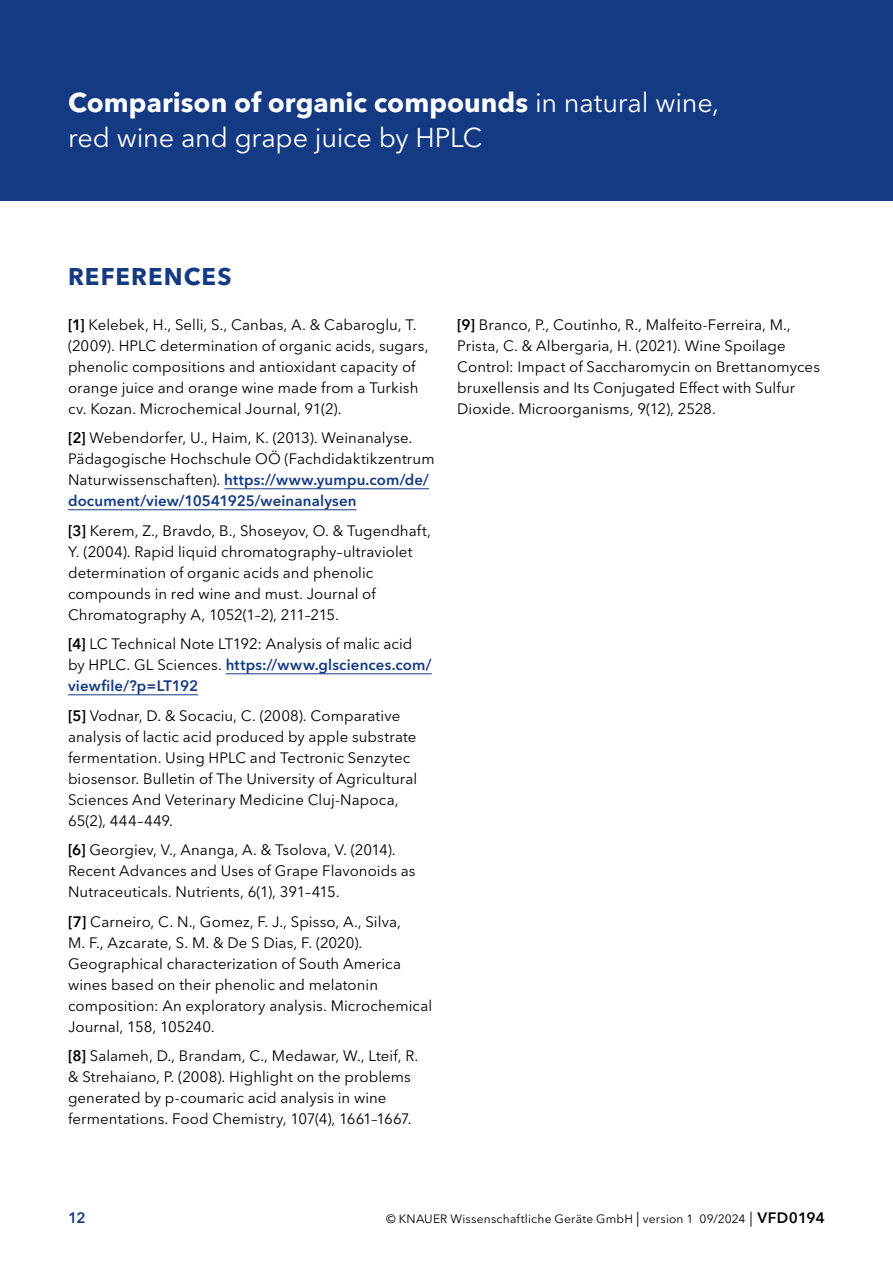
<style>
.page{position:relative;width:893px;height:1263px;background:#fff}
.page>*{position:absolute;margin:0;border:0;box-sizing:border-box;transform-origin:0 0}
.t1{font:27px/34.5px "Avenir Next W1 G";letter-spacing:-.01em;color:#fff}
.t2{font:700 24px "Avenir Next W1 G";letter-spacing:.04em;color:#143a84}
.t3{font:15px/21px "Avenir Next W1 G";letter-spacing:.005em;color:#000}
.t4{font:600 15px "Avenir Next W1 G";color:#143a84}
.t5{font:12px "Avenir Next W1 G";letter-spacing:.015em;color:#000}
.s1{font-weight:700}
.s2{font-weight:600}
.s3{font-weight:600;color:#143a84}
.s4{font-size:15px}
.s5{font-weight:600;font-size:15px}
</style>
<div class="page">
<div style="left:0;top:0;width:893px;height:201px;background:#143a84"></div>
<hr style="left:224px;top:488px;width:205px;height:1px;background:#143a84">
<hr style="left:68px;top:509px;width:289px;height:1px;background:#143a84">
<hr style="left:226px;top:673px;width:206px;height:1px;background:#143a84">
<hr style="left:68px;top:694px;width:130px;height:1px;background:#143a84">
<h1 class="t1" style="left:68px;top:86px;width:653px"><span class="s1">Comparison of organic compounds</span> in natural wine, red wine and grape juice by HPLC</h1>
<h2 class="t2" style="left:68px;top:262px;width:165px">REFERENCES</h2>
<p class="t3" style="left:68px;top:314px;width:362px"><span class="s2">[1]</span> Kelebek, H., Selli, S., Canbas, A. &amp; Cabaroglu, T. (2009). HPLC determination of organic acids, sugars, phenolic compositions and antioxidant capacity of orange juice and orange wine made from a Turkish cv. Kozan. Microchemical Journal, 91(2).</p>
<p class="t3" style="left:68px;top:427px;width:368px"><span class="s2">[2]</span> Webendorfer, U., Haim, K. (2013). Weinanalyse.<br>Pädagogische Hochschule OÖ (Fachdidaktikzentrum Naturwissenschaften). <span class="s3">https://www.yumpu.com/de/ document/view/10541925/weinanalysen</span></p>
<p class="t3" style="left:68px;top:520px;width:364px"><span class="s2">[3]</span> Kerem, Z., Bravdo, B., Shoseyov, O. &amp; Tugendhaft, Y. (2004). Rapid liquid chromatography–ultraviolet determination of organic acids and phenolic compounds in red wine and must. Journal of Chromatography A, 1052(1–2), 211–215.</p>
<p class="t3" style="left:68px;top:633px;width:365px"><span class="s2">[4]</span> LC Technical Note LT192: Analysis of malic acid by HPLC. GL Sciences. <span class="s3">https://www.glsciences.com/ viewfile/?p=LT192</span></p>
<p class="t3" style="left:68px;top:705px;width:351px"><span class="s2">[5]</span> Vodnar, D. &amp; Socaciu, C. (2008). Comparative analysis of lactic acid produced by apple substrate fermentation. Using HPLC and Tectronic Senzytec biosensor. Bulletin of The University of Agricultural Sciences And Veterinary Medicine Cluj-Napoca, 65(2), 444–449.</p>
<p class="t3" style="left:68px;top:839px;width:349px"><span class="s2">[6]</span> Georgiev, V., Ananga, A. &amp; Tsolova, V. (2014).<br>Recent Advances and Uses of Grape Flavonoids as<br>Nutraceuticals. Nutrients, 6(1), 391–415.</p>
<p class="t3" style="left:68px;top:911px;width:366px"><span class="s2">[7]</span> Carneiro, C. N., Gomez, F. J., Spisso, A., Silva,<br>M. F., Azcarate, S. M. &amp; De S Dias, F. (2020).<br>Geographical characterization of South America wines based on their phenolic and melatonin composition: An exploratory analysis. Microchemical Journal, 158, 105240.</p>
<p class="t3" style="left:68px;top:1045px;width:352px"><span class="s2">[8]</span> Salameh, D., Brandam, C., Medawar, W., Lteif, R. &amp; Strehaiano, P. (2008). Highlight on the problems generated by p-coumaric acid analysis in wine fermentations. Food Chemistry, 107(4), 1661–1667.</p>
<p class="t3" style="left:457px;top:314px;width:364px"><span class="s2">[9]</span> Branco, P., Coutinho, R., Malfeito-Ferreira, M., Prista, C. &amp; Albergaria, H. (2021). Wine Spoilage Control: Impact of Saccharomycin on Brettanomyces bruxellensis and Its Conjugated Effect with Sulfur Dioxide. Microorganisms, 9(12), 2528.</p>
<p class="t4" style="left:68px;top:1209px;width:19px">12</p>
<p class="t5" style="left:386px;top:1212px;width:440px">© KNAUER Wissenschaftliche Geräte GmbH <span class="s4">|</span> version 1 09/2024 <span class="s4">|</span> <span class="s5">VFD0194</span></p>
</div>
